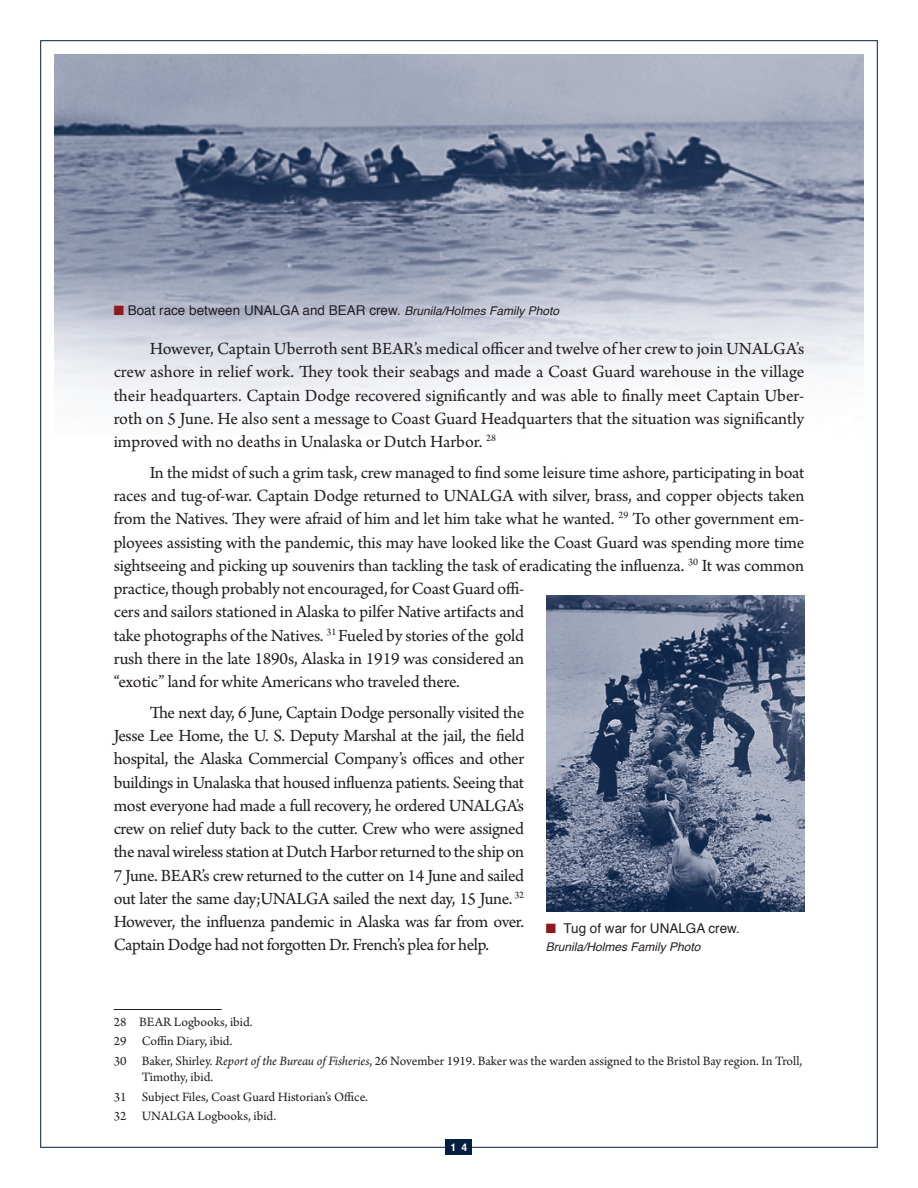
<style>
.page{position:relative;width:918px;height:1188px;background:#fff}
.page>*{position:absolute;margin:0;border:0;box-sizing:border-box;transform-origin:0 0}
.body_12{font:18px/23.2px "Arno Pro";letter-spacing:-.01em;color:#231f20;text-align:justify}
.footnote{font:13.5px/16.5px "Arno Pro";color:#231f20}
.Caption{font:13.5px "Helvetica";color:#231f20}
.Caption-2{font:italic 12px "Helvetica";color:#231f20}
.t1{font:700 10.5px "Helvetica";color:#fff}
.s1{color:#90191c}
.s2{font-style:italic;font-size:12px}
.s3{font-style:italic}
</style>
<div class="page">
<div style="left:446px;top:1139px;width:26px;height:16px;background:#041e40"></div>
<img style="left:54px;top:54px;width:810px;height:360px">
<hr style="left:114px;top:1009px;width:108px;height:1px;background:#231f20">
<img style="left:547px;top:595px;width:257px;height:317px">
<p class="Caption" style="left:114px;top:300px;width:447px"><span class="s1">■</span> Boat race between UNALGA and BEAR crew. <span class="s2">Brunila/Holmes Family Photo</span></p>
<p class="body_12" style="left:114px;top:338px;width:693px;text-indent:36px">However, Captain Uberroth sent BEAR’s medical officer and twelve of her crew to join UNALGA’s crew ashore in relief work. They took their seabags and made a Coast Guard warehouse in the village their headquarters. Captain Dodge recovered significantly and was able to finally meet Captain Uber&shy;roth on 5 June. He also sent a message to Coast Guard Headquarters that the situation was significantly improved with no deaths in Unalaska or Dutch Harbor. <sup>28</sup></p>
<p class="body_12" style="left:114px;top:462px;width:692px;text-align:left;text-indent:36px">In the midst of such a grim task, crew managed to find some leisure time ashore, participating in boat races and tug-of-war. Captain Dodge returned to UNALGA with silver, brass, and copper objects taken from the Natives. They were afraid of him and let him take what he wanted. <sup>29</sup> To other government em&shy;ployees assisting with the pandemic, this may have looked like the Coast Guard was spending more time sightseeing and picking up souvenirs than tackling the task of eradicating the influenza. <sup>30</sup> It was common practice, though probably not encouraged, for Coast Guard offi-<br>cers and sailors stationed in Alaska to pilfer Native artifacts and<br>take photographs of the Natives. <sup>31</sup> Fueled by stories of the gold<br>rush there in the late 1890s, Alaska in 1919 was considered an<br>“exotic” land for white Americans who traveled there.</p>
<p class="body_12" style="left:114px;top:702px;width:412px;text-indent:36px">The next day, 6 June, Captain Dodge personally visited the Jesse Lee Home, the U. S. Deputy Marshal at the jail, the field hospital, the Alaska Commercial Company’s offices and other buildings in Unalaska that housed influenza patients. Seeing that most everyone had made a full recovery, he ordered UNALGA’s crew on relief duty back to the cutter. Crew who were assigned the naval wireless station at Dutch Harbor returned to the ship on 7 June. BEAR’s crew returned to the cutter on 14 June and sailed out later the same day;UNALGA sailed the next day, 15 June. <sup>32<br></sup>However, the influenza pandemic in Alaska was far from over.<br>Captain Dodge had not forgotten Dr. French’s plea for help.</p>
<p class="Caption" style="left:546px;top:918px;width:196px"><span class="s1">■</span> Tug of war for UNALGA crew.</p>
<p class="Caption-2" style="left:546px;top:937px;width:156px">Brunila/Holmes Family Photo</p>
<p class="footnote" style="left:114px;top:1014px;width:141px">28 BEAR Logbooks, ibid.</p>
<p class="footnote" style="left:114px;top:1034px;width:120px">29 Coffin Diary, ibid.</p>
<p class="footnote" style="left:142px;top:1053px;width:662px;text-indent:-28px">30 Baker, Shirley. <span class="s3">Report of the Bureau of Fisheries</span>, 26 November 1919. Baker was the warden assigned to the Bristol Bay region. In Troll,<br>Timothy, ibid.</p>
<p class="footnote" style="left:114px;top:1089px;width:256px">31 Subject Files, Coast Guard Historian’s Office.</p>
<p class="footnote" style="left:114px;top:1109px;width:164px">32 UNALGA Logbooks, ibid.</p>
<p class="t1" style="left:451px;top:1139px;width:18px">1 4</p>
</div>
